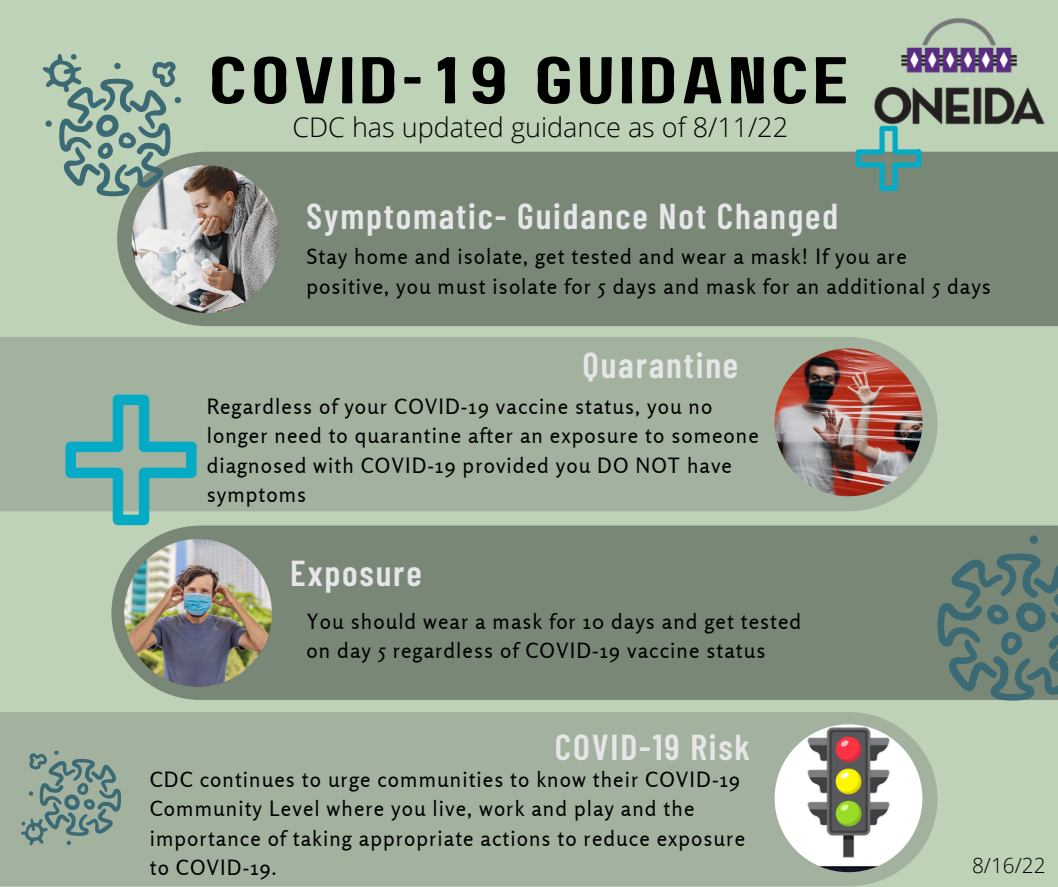
<style>
.page{position:relative;width:1058px;height:887px;background:#fff}
.page>*{position:absolute;margin:0;border:0;box-sizing:border-box;transform-origin:0 0}
.t1{font:66px "Paalalabas Display Wide BETA";letter-spacing:.05em;color:#000}
.t2{font:600 36px "Barlow Condensed";letter-spacing:.05em;color:#e6e6e8}
.t3{font:300 27px "Open Sans";color:#000}
.t4{font:21px/29.2px "Rosario";letter-spacing:.05em;color:#000}
.t5{font:300 20.85px "Open Sans";color:#000}
</style>
<div class="page">
<div style="left:0;top:0;width:1058px;height:886px;background:#bdd2b6"></div>
<div style="left:117px;top:152px;width:941px;height:174px;background:#798777"></div>
<img style="left:132px;top:165px;width:147px;height:148px;border-radius:50%">
<div style="left:0;top:337px;width:937px;height:174px;background:#a2b29f"></div>
<img style="left:774px;top:348px;width:148px;height:148px;border-radius:50%">
<div style="left:111px;top:525px;width:946px;height:175px;background:#798777"></div>
<img style="left:124px;top:539px;width:148px;height:147px;border-radius:50%">
<svg style="left:42px;top:54px;width:139px;height:143px"></svg>
<svg style="left:937px;top:553px;width:121px;height:148px;background:#637d76"></svg>
<div style="left:1029px;top:535px;width:9px;height:8px;background:#3b6a75;border-radius:50%"></div>
<svg style="left:855px;top:140px;width:67px;height:51px"></svg>
<svg style="left:65px;top:394px;width:133px;height:131px;background:#77b2ab"></svg>
<img style="left:874px;top:17px;width:171px;height:123px">
<div style="left:0;top:712px;width:937px;height:174px;background:#a2b29f"></div>
<svg style="left:20px;top:750px;width:102px;height:96px;background:#859e93"></svg>
<img style="left:774px;top:724px;width:148px;height:148px;border-radius:50%">
<h1 class="t1" style="left:209px;top:53px;width:642px">COVID-19 GUIDANCE</h1>
<p class="t3" style="left:292px;top:108px;width:497px">CDC has updated guidance as of 8/11/22</p>
<h2 class="t2" style="left:306px;top:192px;width:533px">Symptomatic- Guidance Not Changed</h2>
<p class="t4" style="left:306px;top:242px;width:686px">Stay home and isolate, get tested and wear a mask! If you are positive, you must isolate for 5 days and mask for an additional 5 days</p>
<h2 class="t2" style="left:582px;top:342px;width:157px">Quarantine</h2>
<p class="t4" style="left:207px;top:391px;width:553px">Regardless of your COVID-19 vaccine status, you no longer need to quarantine after an exposure to someone diagnosed with COVID-19 provided you DO NOT have symptoms</p>
<h2 class="t2" style="left:290px;top:550px;width:133px">Exposure</h2>
<p class="t4" style="left:306px;top:606px;width:496px">You should wear a mask for 10 days and get tested on day 5 regardless of COVID-19 vaccine status</p>
<h2 class="t2" style="left:555px;top:724px;width:197px">COVID-19 Risk</h2>
<p class="t4" style="left:150px;top:764px;width:596px">CDC continues to urge communities to know their COVID-19<br>Community Level where you live, work and play and the importance of taking appropriate actions to reduce exposure to COVID-19.</p>
<p class="t5" style="left:972px;top:850px;width:75px">8/16/22</p>
</div>
